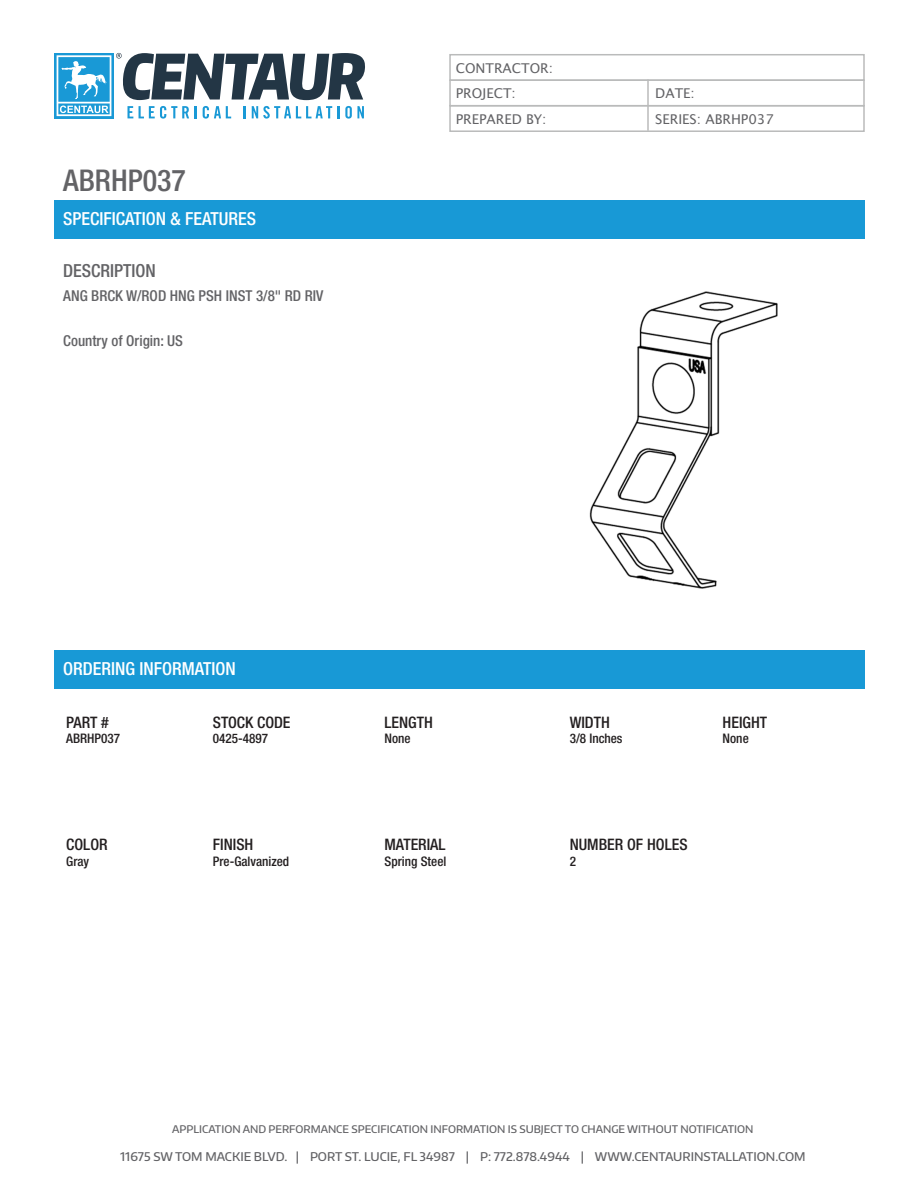
<style>
.page{position:relative;width:918px;height:1188px;background:#fff}
.page>*{position:absolute;margin:0;border:0;box-sizing:border-box;transform-origin:0 0}
.t1{font:500 condensed 30px "Helvetica Neue";color:#636366}
.t2{font:500 condensed 18px "Helvetica Neue";color:#fff}
.t3{font:500 condensed 18px "Helvetica Neue";color:#636366}
.t4{font:500 condensed 15.9px "Helvetica Neue";color:#231f20}
.t5{font:500 condensed 15px "Helvetica Neue";color:#636366}
.t6{font:13.5px "Lucida Grande";color:#636366}
.t7{font:500 condensed 13.2px "Helvetica Neue";color:#231f20}
.t8{font:500 12px "Encode Sans Normal";color:#636366}
.t9{font:500 10.5px "Encode Sans Normal";color:#636366}
</style>
<div class="page">
<svg style="left:54px;top:53px;width:3px;height:65px"></svg>
<svg style="left:57px;top:53px;width:308px;height:65px"></svg>
<div style="left:449px;top:54px;width:416px;height:27px;border:2px solid #babbbb"></div>
<div style="left:449px;top:79px;width:416px;height:27px;border:2px solid #babbbb"></div>
<hr style="left:647px;top:80px;width:2px;height:25px;background:#babbbb">
<div style="left:449px;top:105px;width:416px;height:27px;border:2px solid #babbbb"></div>
<hr style="left:647px;top:106px;width:2px;height:24px;background:#babbbb">
<div style="left:54px;top:200px;width:811px;height:39px;background:#1899d6"></div>
<div style="left:54px;top:650px;width:811px;height:39px;background:#1899d6"></div>
<img style="left:589px;top:292px;width:189px;height:297px">
<p class="t1" style="left:63px;top:163px;width:124px">ABRHP037</p>
<p class="t2" style="left:63px;top:208px;width:195px">SPECIFICATION &amp; FEATURES</p>
<p class="t3" style="left:63px;top:260px;width:94px">DESCRIPTION</p>
<p class="t5" style="left:63px;top:286px;width:262px">ANG BRCK W/ROD HNG PSH INST 3/8" RD RIV</p>
<p class="t5" style="left:63px;top:331px;width:121px">Country of Origin: US</p>
<p class="t6" style="left:456px;top:60px;width:99px">CONTRACTOR:</p>
<p class="t6" style="left:456px;top:86px;width:62px">PROJECT:</p>
<p class="t6" style="left:655px;top:86px;width:41px">DATE:</p>
<p class="t6" style="left:456px;top:111px;width:92px">PREPARED BY:</p>
<p class="t6" style="left:655px;top:111px;width:120px">SERIES: ABRHP037</p>
<p class="t2" style="left:63px;top:658px;width:174px">ORDERING INFORMATION</p>
<p class="t4" style="left:66px;top:712px;width:44px">PART #</p>
<p class="t7" style="left:66px;top:731px;width:55px">ABRHP037</p>
<p class="t4" style="left:213px;top:712px;width:79px">STOCK CODE</p>
<p class="t7" style="left:213px;top:731px;width:57px">0425-4897</p>
<p class="t4" style="left:385px;top:712px;width:50px">LENGTH</p>
<p class="t7" style="left:385px;top:731px;width:28px">None</p>
<p class="t4" style="left:570px;top:712px;width:42px">WIDTH</p>
<p class="t7" style="left:570px;top:731px;width:54px">3/8 Inches</p>
<p class="t4" style="left:723px;top:712px;width:46px">HEIGHT</p>
<p class="t7" style="left:723px;top:731px;width:28px">None</p>
<p class="t4" style="left:66px;top:835px;width:43px">COLOR</p>
<p class="t7" style="left:66px;top:854px;width:24px">Gray</p>
<p class="t4" style="left:213px;top:835px;width:42px">FINISH</p>
<p class="t7" style="left:213px;top:854px;width:78px">Pre-Galvanized</p>
<p class="t4" style="left:385px;top:835px;width:63px">MATERIAL</p>
<p class="t7" style="left:385px;top:854px;width:63px">Spring Steel</p>
<p class="t4" style="left:570px;top:835px;width:119px">NUMBER OF HOLES</p>
<p class="t7" style="left:570px;top:854px;width:8px">2</p>
<p class="t9" style="left:172px;top:1122px;width:583px">APPLICATION AND PERFORMANCE SPECIFICATION INFORMATION IS SUBJECT TO CHANGE WITHOUT NOTIFICATION</p>
<p class="t8" style="left:120px;top:1149px;width:687px">11675 SW TOM MACKIE BLVD. | PORT ST. LUCIE, FL 34987 | P: 772.878.4944 | WWW.CENTAURINSTALLATION.COM</p>
</div>
